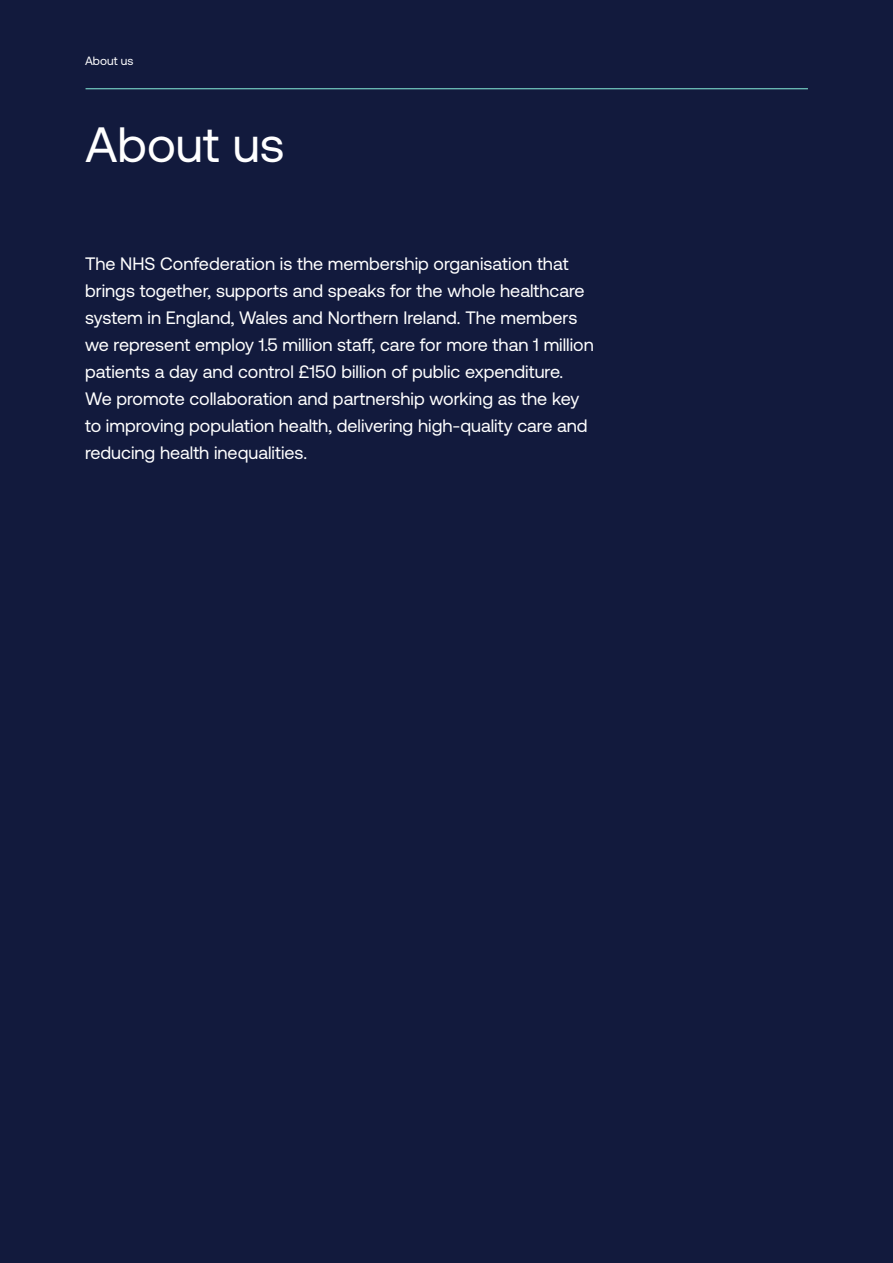
<style>
.page{position:relative;width:893px;height:1263px;background:#121a3d}
.page>*{position:absolute;margin:0;border:0;box-sizing:border-box;transform-origin:0 0}
.t1{font:49.5px "Aeonik Pro";color:#fff}
.t2{font:18px/27px "Aeonik Pro";color:#fff}
.t3{font:12px "Aeonik Pro";color:#fff}
</style>
<div class="page">
<hr style="left:86px;top:88px;width:722px;height:1px;background:#88f2dd">
<p class="t3" style="left:85px;top:54px;width:50px">About us</p>
<h1 class="t1" style="left:85px;top:118px;width:201px">About us</h1>
<p class="t2" style="left:85px;top:250px;width:510px">The NHS Confederation is the membership organisation that brings together, supports and speaks for the whole healthcare system in England, Wales and Northern Ireland. The members we represent employ 1.5 million staff, care for more than 1 million patients a day and control £150 billion of public expenditure.<br>We promote collaboration and partnership working as the key to improving population health, delivering high-quality care and reducing health inequalities.</p>
</div>
